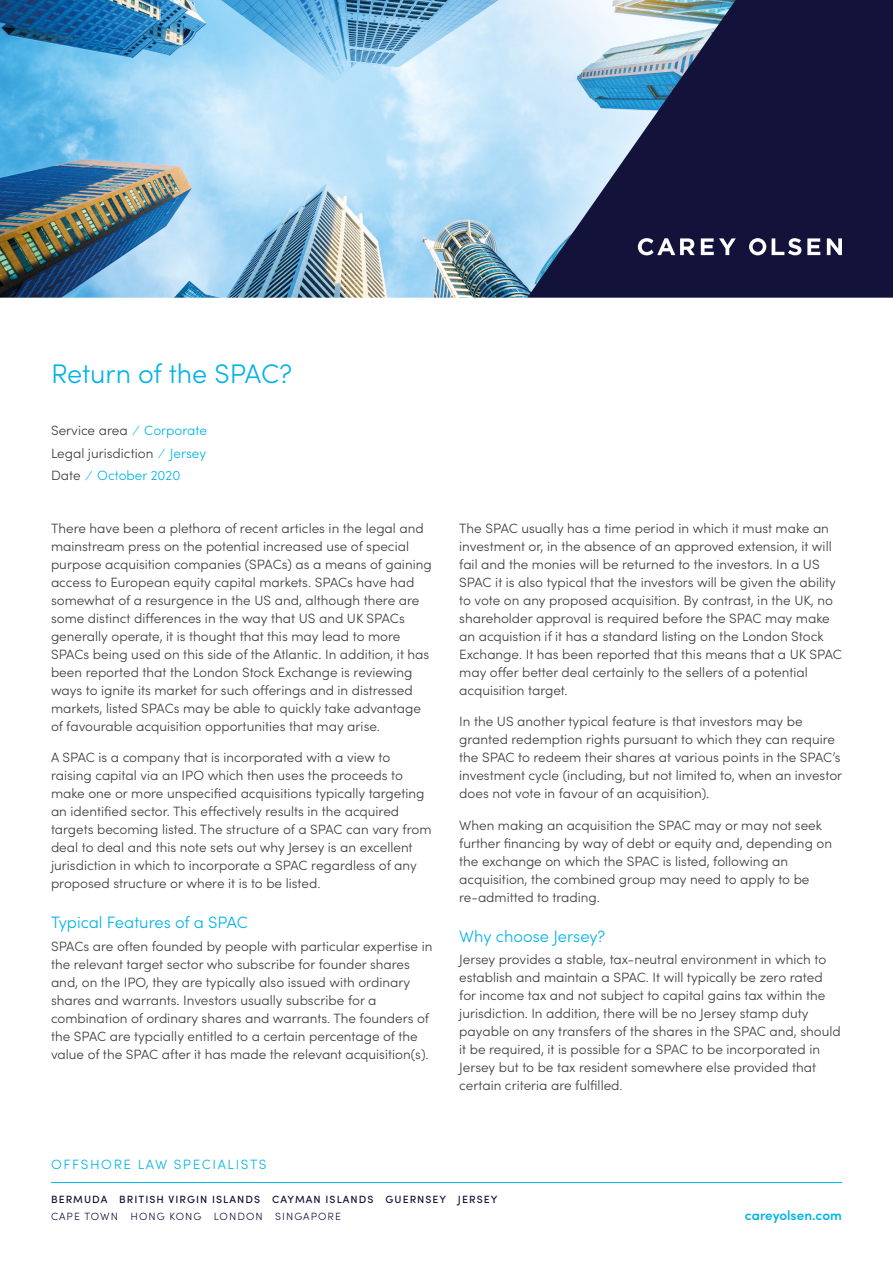
<style>
.page{position:relative;width:893px;height:1263px;background:#fff}
.page>*{position:absolute;margin:0;border:0;box-sizing:border-box;transform-origin:0 0}
.t1{font:300 27px "Sofia Pro";color:#00b4e5}
.t2{font:300 16.5px "Sofia Pro";color:#00b4e5}
.t3{font:300 13.5px/18px "Sofia Pro";color:#3c3c3b}
.t4{font:300 13.5px "Sofia Pro";letter-spacing:.12em;color:#00b4e5}
.t5{font:600 13.5px "Sofia Pro";color:#00b4e5}
.t6{font:500 10.5px "Sofia Pro";letter-spacing:.1em;color:#13123a}
.t7{font:300 10.5px "Sofia Pro";letter-spacing:.1em;color:#13123a}
.s1{color:#00b4e5}
</style>
<div class="page">
<hr style="left:51px;top:1182px;width:791px;height:1px;background:#00b4e5">
<img style="left:0;top:0;width:527px;height:298px">
<svg style="left:527px;top:0;width:366px;height:298px;background:#444c6e"></svg>
<svg style="left:701px;top:238px;width:35px;height:17px"></svg>
<svg style="left:772px;top:238px;width:29px;height:17px"></svg>
<svg style="left:807px;top:238px;width:13px;height:17px"></svg>
<svg style="left:827px;top:238px;width:15px;height:17px"></svg>
<svg style="left:749px;top:238px;width:17px;height:17px"></svg>
<svg style="left:638px;top:238px;width:57px;height:17px"></svg>
<h1 class="t1" style="left:51px;top:354px;width:243px">Return of the SPAC?</h1>
<p class="t3" style="left:51px;top:418px;width:157px;line-height:22.5px;text-align:justify">Service area <span class="s1">⁄ Corporate </span>Legal jurisdiction <span class="s1">⁄ Jersey </span>Date <span class="s1">⁄ October 2020</span></p>
<p class="t3" style="left:51px;top:518px;width:382px">There have been a plethora of recent articles in the legal and mainstream press on the potential increased use of special purpose acquisition companies (SPACs) as a means of gaining access to European equity capital markets. SPACs have had somewhat of a resurgence in the US and, although there are some distinct differences in the way that US and UK SPACs generally operate, it is thought that this may lead to more SPACs being used on this side of the Atlantic. In addition, it has been reported that the London Stock Exchange is reviewing ways to ignite its market for such offerings and in distressed markets, listed SPACs may be able to quickly take advantage of favourable acquisition opportunities that may arise.</p>
<p class="t3" style="left:51px;top:748px;width:382px">A SPAC is a company that is incorporated with a view to raising capital via an IPO which then uses the proceeds to make one or more unspecified acquisitions typically targeting an identified sector. This effectively results in the acquired targets becoming listed. The structure of a SPAC can vary from deal to deal and this note sets out why Jersey is an excellent jurisdiction in which to incorporate a SPAC regardless of any proposed structure or where it is to be listed.</p>
<p class="t2" style="left:51px;top:910px;width:199px">Typical Features of a SPAC</p>
<p class="t3" style="left:51px;top:936px;width:383px">SPACs are often founded by people with particular expertise in the relevant target sector who subscribe for founder shares and, on the IPO, they are typically also issued with ordinary shares and warrants. Investors usually subscribe for a combination of ordinary shares and warrants. The founders of the SPAC are typcially entitled to a certain percentage of the value of the SPAC after it has made the relevant acquisition(s).</p>
<p class="t3" style="left:459px;top:518px;width:384px">The SPAC usually has a time period in which it must make an investment or, in the absence of an approved extension, it will fail and the monies will be returned to the investors. In a US SPAC it is also typical that the investors will be given the ability to vote on any proposed acquisition. By contrast, in the UK, no shareholder approval is required before the SPAC may make an acquistion if it has a standard listing on the London Stock Exchange. It has been reported that this means that a UK SPAC may offer better deal certainly to the sellers of a potential acquisition target.</p>
<p class="t3" style="left:459px;top:712px;width:384px">In the US another typical feature is that investors may be granted redemption rights pursuant to which they can require the SPAC to redeem their shares at various points in the SPAC’s investment cycle (including, but not limited to, when an investor does not vote in favour of an acquisition).</p>
<p class="t3" style="left:459px;top:815px;width:374px">When making an acquisition the SPAC may or may not seek further financing by way of debt or equity and, depending on the exchange on which the SPAC is listed, following an acquisition, the combined group may need to apply to be re-admitted to trading.</p>
<p class="t2" style="left:459px;top:924px;width:148px">Why choose Jersey?</p>
<p class="t3" style="left:459px;top:949px;width:383px">Jersey provides a stable, tax-neutral environment in which to establish and maintain a SPAC. It will typically be zero rated for income tax and not subject to capital gains tax within the jurisdiction. In addition, there will be no Jersey stamp duty payable on any transfers of the shares in the SPAC and, should it be required, it is possible for a SPAC to be incorporated in Jersey but to be tax resident somewhere else provided that certain criteria are fulfilled.</p>
<p class="t4" style="left:51px;top:1155px;width:217px">OFFSHORE LAW SPECIALISTS</p>
<p class="t6" style="left:51px;top:1191px;width:448px">BERMUDA BRITISH VIRGIN ISLANDS CAYMAN ISLANDS GUERNSEY JERSEY</p>
<p class="t7" style="left:51px;top:1209px;width:291px">CAPE TOWN HONG KONG LONDON SINGAPORE</p>
<p class="t5" style="left:745px;top:1205px;width:98px">careyolsen.com</p>
</div>
